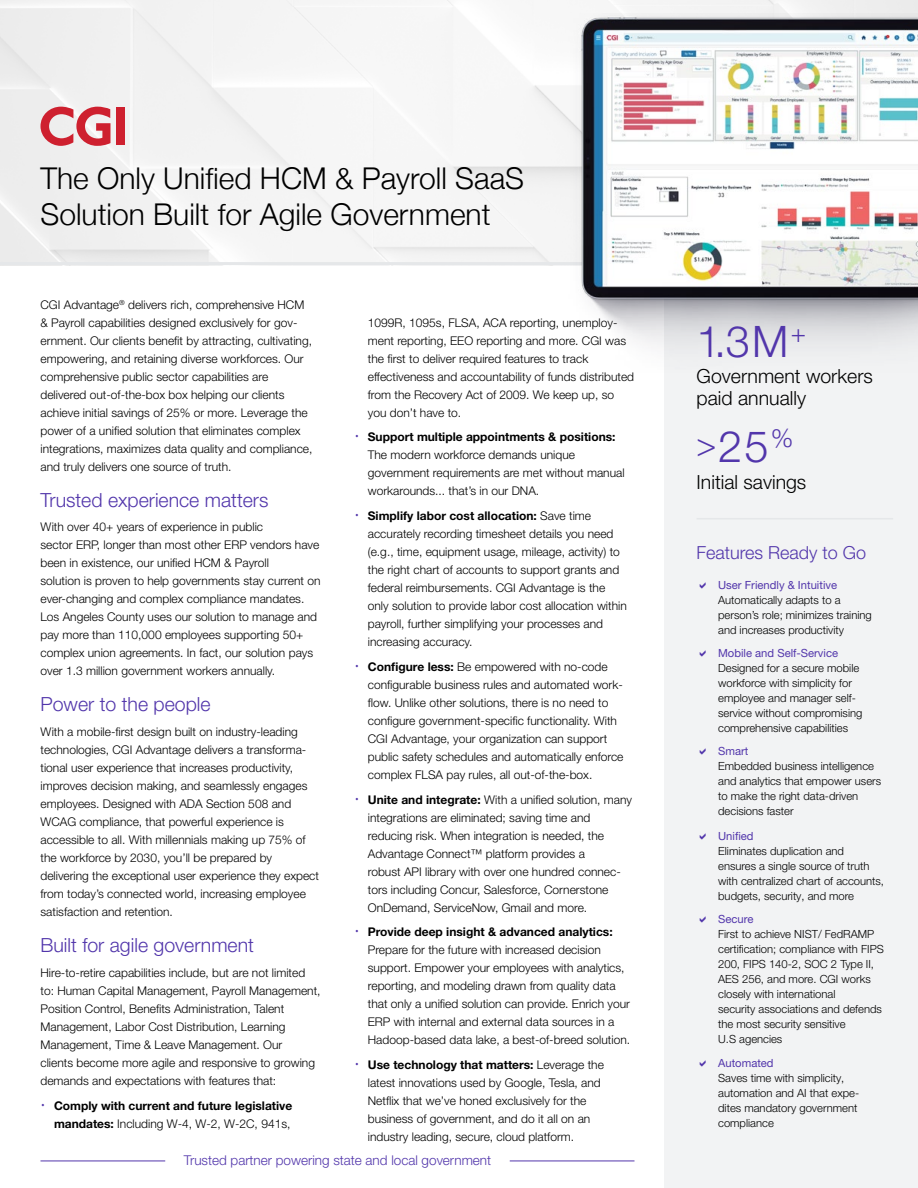
<style>
.page{position:relative;width:918px;height:1188px;background:#fff}
.page>*{position:absolute;margin:0;border:0;box-sizing:border-box;transform-origin:0 0}
.t1{font:300 43.5px "Helvetica Neue LT Std";color:#5236ab}
.t2{font:300 30px/36px "Helvetica Neue";color:#000}
.t3{font:300 19.5px "Helvetica Neue LT Std";color:#5236ab}
.t4{font:300 19.5px/21.8px "Helvetica Neue LT Std";color:#000}
.t5{font:300 18px "Helvetica Neue LT Std";color:#5236ab}
.t6{font:300 13.5px "Helvetica Neue LT Std";color:#5236ab}
.t7{font:300 12px/18px "Helvetica Neue LT Std";color:#000}
.t8{font:700 12px/18px "Helvetica Neue LT Std";color:#000;text-align:right}
.t9{font:300 11.25px/15px "Helvetica Neue LT Pro";color:#000}
.t10{font:11.25px "Helvetica Neue LT Pro";color:#5236ab}
.s1{font-family:"Open Sans";font-weight:300;font-size:13.5px;color:#5236ab}
.s2{font-weight:300}
.s3{font-family:"Open Sans";font-size:13.5px;color:#5236ab}
.s4{font-weight:700}
.s5{font-size:33px}
</style>
<div class="page">
<div style="left:665px;top:230px;width:253px;height:958px;background:#f2f3f4"></div>
<img style="left:0;top:0;width:918px;height:262px">
<hr style="left:0;top:262px;width:918px;height:3px;background:#e5e7e9">
<hr style="left:697px;top:518px;width:196px;height:1px;background:#e5e7e9">
<svg style="left:40px;top:107px;width:70px;height:39px"></svg>
<div style="left:117px;top:107px;width:8px;height:38px;background:#ce202f"></div>
<img style="left:569px;top:14px;width:349px;height:358px">
<hr style="left:510px;top:1161px;width:124px;height:1px;background:#5236ab">
<hr style="left:40px;top:1161px;width:125px;height:1px;background:#5236ab">
<h2 class="t2" style="left:40px;top:159px;width:485px">The Only Unified HCM &amp; Payroll SaaS<br>Solution Built for Agile Government</h2>
<p class="t7" style="left:40px;top:295px;width:274px">CGI Advantage<sup>®</sup> delivers rich, comprehensive HCM &amp; Payroll capabilities designed exclusively for gov&shy;ernment. Our clients benefit by attracting, cultivating, empowering, and retaining diverse workforces. Our comprehensive public sector capabilities are delivered out-of-the-box box helping our clients achieve initial savings of 25% or more. Leverage the power of a unified solution that eliminates complex integrations, maximizes data quality and compliance, and truly delivers one source of truth.</p>
<h3 class="t3" style="left:40px;top:488px;width:229px">Trusted experience matters</h3>
<p class="t7" style="left:40px;top:518px;width:282px">With over 40+ years of experience in public<br>sector ERP, longer than most other ERP vendors have been in existence, our unified HCM &amp; Payroll<br>solution is proven to help governments stay current on ever-changing and complex compliance mandates.<br>Los Angeles County uses our solution to manage and pay more than 110,000 employees supporting 50+ complex union agreements. In fact, our solution pays over 1.3 million government workers annually.</p>
<h3 class="t3" style="left:40px;top:692px;width:172px">Power to the people</h3>
<p class="t7" style="left:40px;top:723px;width:280px">With a mobile-first design built on industry-leading technologies, CGI Advantage delivers a transforma&shy;tional user experience that increases productivity, improves decision making, and seamlessly engages employees. Designed with ADA Section 508 and WCAG compliance, that powerful experience is accessible to all. With millennials making up 75% of the workforce by 2030, you’ll be prepared by delivering the exceptional user experience they expect from today’s connected world, increasing employee satisfaction and retention.</p>
<h3 class="t3" style="left:40px;top:933px;width:215px">Built for agile government</h3>
<p class="t7" style="left:40px;top:963px;width:282px">Hire-to-retire capabilities include, but are not limited to: Human Capital Management, Payroll Management, Position Control, Benefits Administration, Talent Management, Labor Cost Distribution, Learning Management, Time &amp; Leave Management. Our<br>clients become more agile and responsive to growing demands and expectations with features that:</p>
<p class="t8" style="left:40px;top:1096px;width:253px"><span class="s1">•</span> Comply with current and future legislative mandates: <span class="s2">Including W-4, W-2, W-2C, 941s,</span></p>
<p class="t7" style="left:368px;top:313px;width:268px">1099R, 1095s, FLSA, ACA reporting, unemploy&shy;ment reporting, EEO reporting and more. CGI was the first to deliver required features to track effectiveness and accountability of funds distributed from the Recovery Act of 2009. We keep up, so you don’t have to.</p>
<p class="t7" style="left:368px;top:428px;width:258px;text-indent:-14px"><span class="s3">•</span> <span class="s4">Support multiple appointments &amp; positions:<br></span>The modern workforce demands unique government requirements are met without manual workarounds... that’s in our DNA.</p>
<p class="t7" style="left:368px;top:507px;width:260px;text-indent:-14px"><span class="s3">•</span> <span class="s4">Simplify labor cost allocation:</span> Save time accurately recording timesheet details you need (e.g., time, equipment usage, mileage, activity) to the right chart of accounts to support grants and federal reimbursements. CGI Advantage is the only solution to provide labor cost allocation within payroll, further simplifying your processes and increasing accuracy.</p>
<p class="t7" style="left:368px;top:657px;width:257px;text-indent:-14px"><span class="s3">•</span> <span class="s4">Configure less:</span> Be empowered with no-code configurable business rules and automated work&shy;flow. Unlike other solutions, there is no need to configure government-specific functionality. With CGI Advantage, your organization can support public safety schedules and automatically enforce complex FLSA pay rules, all out-of-the-box.</p>
<p class="t7" style="left:368px;top:790px;width:266px;text-indent:-14px"><span class="s3">•</span> <span class="s4">Unite and integrate:</span> With a unified solution, many integrations are eliminated; saving time and reducing risk. When integration is needed, the Advantage Connect™ platform provides a<br>robust API library with over one hundred connec&shy;tors including Concur, Salesforce, Cornerstone OnDemand, ServiceNow, Gmail and more.</p>
<p class="t7" style="left:368px;top:923px;width:264px;text-indent:-14px"><span class="s3">•</span> <span class="s4">Provide deep insight &amp; advanced analytics:<br></span>Prepare for the future with increased decision support. Empower your employees with analytics, reporting, and modeling drawn from quality data that only a unified solution can provide. Enrich your ERP with internal and external data sources in a Hadoop-based data lake, a best-of-breed solution.</p>
<p class="t7" style="left:368px;top:1056px;width:238px;text-indent:-14px"><span class="s3">•</span> <span class="s4">Use technology that matters:</span> Leverage the latest innovations used by Google, Tesla, and Netflix that we’ve honed exclusively for the business of government, and do it all on an industry leading, secure, cloud platform.</p>
<p class="t6" style="left:184px;top:1152px;width:309px">Trusted partner powering state and local government</p>
<h1 class="t1" style="left:697px;top:315px;width:111px">1.3M<sup>+</sup></h1>
<h3 class="t4" style="left:697px;top:365px;width:178px">Government workers paid annually</h3>
<h1 class="t1" style="left:697px;top:420px;width:98px"><span class="s5">&gt;</span>25<sup>%</sup></h1>
<h3 class="t4" style="left:697px;top:471px;width:111px">Initial savings</h3>
<h3 class="t5" style="left:697px;top:541px;width:171px">Features Ready to Go</h3>
<p class="t10" style="left:718px;top:578px;width:120px">User Friendly &amp; Intuitive</p>
<p class="t9" style="left:718px;top:592px;width:155px">Automatically adapts to a person’s role; minimizes training and increases productivity</p>
<p class="t10" style="left:718px;top:646px;width:122px">Mobile and Self-Service</p>
<p class="t9" style="left:718px;top:660px;width:146px">Designed for a secure mobile workforce with simplicity for employee and manager self&shy;service without compromising comprehensive capabilities</p>
<p class="t10" style="left:718px;top:744px;width:32px">Smart</p>
<p class="t9" style="left:718px;top:759px;width:164px">Embedded business intelligence and analytics that empower users to make the right data-driven decisions faster</p>
<p class="t10" style="left:718px;top:829px;width:37px">Unified</p>
<p class="t9" style="left:718px;top:843px;width:167px">Eliminates duplication and ensures a single source of truth with centralized chart of accounts, budgets, security, and more</p>
<p class="t10" style="left:718px;top:912px;width:37px">Secure</p>
<p class="t9" style="left:718px;top:927px;width:167px">First to achieve NIST/ FedRAMP certification; compliance with FIPS<br>200, FIPS 140-2, SOC 2 Type II,<br>AES 256, and more. CGI works closely with international<br>security associations and defends the most security sensitive<br>U.S agencies</p>
<p class="t10" style="left:718px;top:1056px;width:57px">Automated</p>
<p class="t9" style="left:718px;top:1070px;width:143px">Saves time with simplicity, automation and AI that expe&shy;dites mandatory government compliance</p>
</div>
